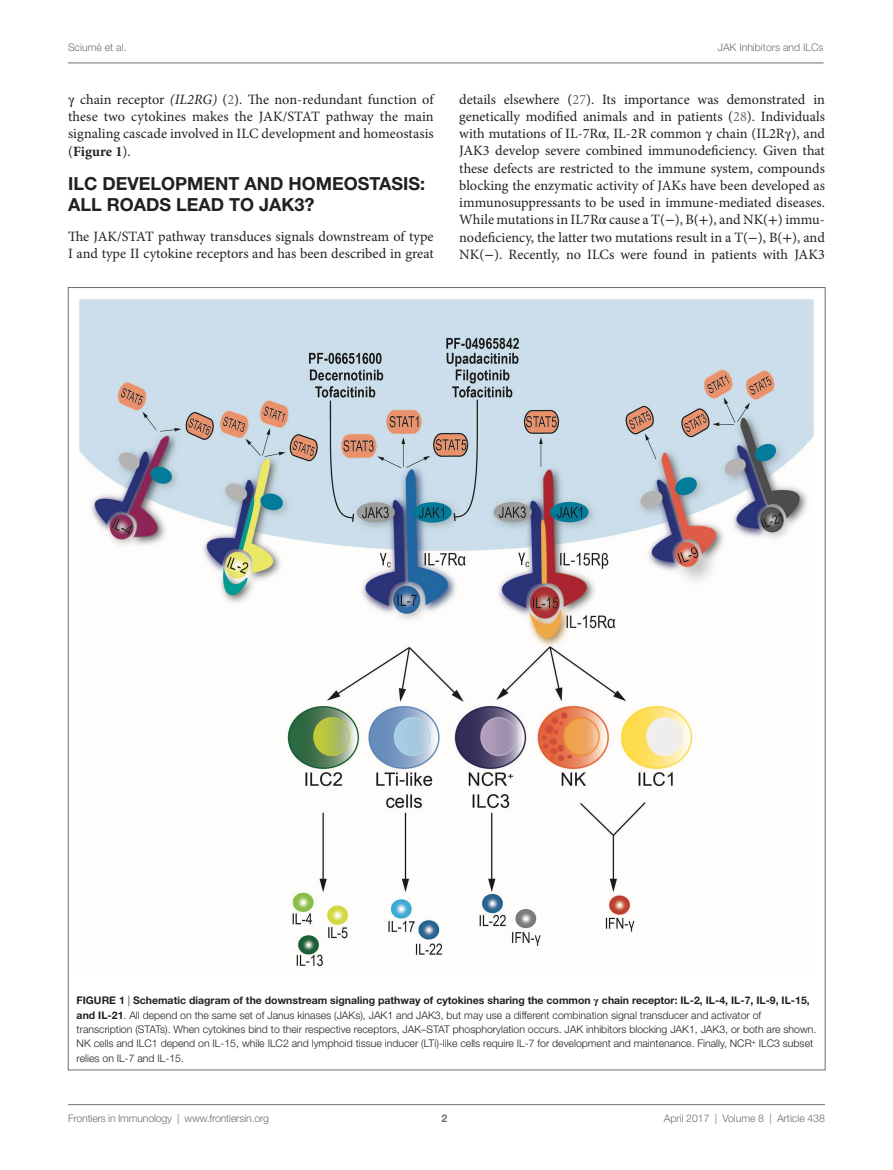
<style>
.page{position:relative;width:893px;height:1170px;background:#fff}
.page>*{position:absolute;margin:0;border:0;box-sizing:border-box;transform-origin:0 0}
.t1{font:700 18px/21px "Helvetica Neue LT Std";color:#231f20}
.t2{font:14.25px/17.2px "Minion Pro";color:#231f20;text-align:justify}
.t3{font:300 10.5px/14.2px "Helvetica Neue LT Std";color:#231f20}
.t4{font:300 10.5px "Helvetica Neue LT Std";color:#6c6d70}
.t5{font:700 10.5px "Helvetica Neue LT Std";color:#6c6d70}
.s1{font-family:"STIX General"}
.s2{font-style:italic}
.s3{color:#6c6d70}
.s4{font-weight:700}
.s5{font-family:"STIX General";font-weight:700}
</style>
<div class="page">
<img style="left:79px;top:299px;width:735px;height:668px">
<hr style="left:68px;top:63px;width:756px;height:1px;background:#6c6d70">
<hr style="left:68px;top:1104px;width:757px;height:1px;background:#6c6d70">
<p class="t4" style="left:68px;top:41px;width:60px">Sciumè et al.</p>
<p class="t4" style="left:718px;top:41px;width:107px">JAK Inhibitors and ILCs</p>
<p class="t2" style="left:68px;top:91px;width:367px"><span class="s1">γ</span> chain receptor <span class="s2">(IL2RG)</span> (<span class="s3">2</span>). The non-redundant function of these two cytokines makes the JAK/STAT pathway the main signaling cascade involved in ILC development and homeostasis (<span class="s4">Figure 1</span>).</p>
<p class="t1" style="left:68px;top:173px;width:359px">ILC DEVELOPMENT AND HOMEOSTASIS:<br>ALL ROADS LEAD TO JAK3?</p>
<p class="t2" style="left:68px;top:228px;width:367px">The JAK/STAT pathway transduces signals downstream of type<br>I and type II cytokine receptors and has been described in great</p>
<p class="t2" style="left:459px;top:90px;width:367px">details elsewhere (<span class="s3">27</span>). Its importance was demonstrated in genetically modified animals and in patients (<span class="s3">28</span>). Individuals with mutations of IL-7R<span class="s1">α</span>, IL-2R common <span class="s1">γ</span> chain (IL2R<span class="s1">γ</span>), and JAK3 develop severe combined immunodeficiency. Given that these defects are restricted to the immune system, compounds blocking the enzymatic activity of JAKs have been developed as immunosuppressants to be used in immune-mediated diseases.<br>While mutations in IL7R<span class="s1">α</span> cause a T(<span class="s1">−</span>), B(<span class="s1">+</span>), and NK(<span class="s1">+</span>) immu&shy;nodeficiency, the latter two mutations result in a T(<span class="s1">−</span>), B(<span class="s1">+</span>), and NK(<span class="s1">−</span>). Recently, no ILCs were found in patients with JAK3</p>
<p class="t3" style="left:77px;top:993px;width:741px"><span class="s4">FIGURE 1</span> | <span class="s4">Schematic diagram of the downstream signaling pathway of cytokines sharing the common</span> <span class="s5">γ</span> <span class="s4">chain receptor: IL-2, IL-4, IL-7, IL-9, IL-15, and IL-21</span>. All depend on the same set of Janus kinases (JAKs), JAK1 and JAK3, but may use a different combination signal transducer and activator of transcription (STATs). When cytokines bind to their respective receptors, JAK–STAT phosphorylation occurs. JAK inhibitors blocking JAK1, JAK3, or both are shown.<br>NK cells and ILC1 depend on IL-15, while ILC2 and lymphoid tissue inducer (LTi)-like cells require IL-7 for development and maintenance. Finally, NCR<sup>+</sup> ILC3 subset relies on IL-7 and IL-15.</p>
<p class="t4" style="left:68px;top:1111px;width:203px">Frontiers in Immunology | www.frontiersin.org</p>
<p class="t4" style="left:664px;top:1111px;width:163px">April 2017 | Volume 8 | Article 438</p>
<p class="t5" style="left:441px;top:1111px;width:7px">2</p>
</div>
